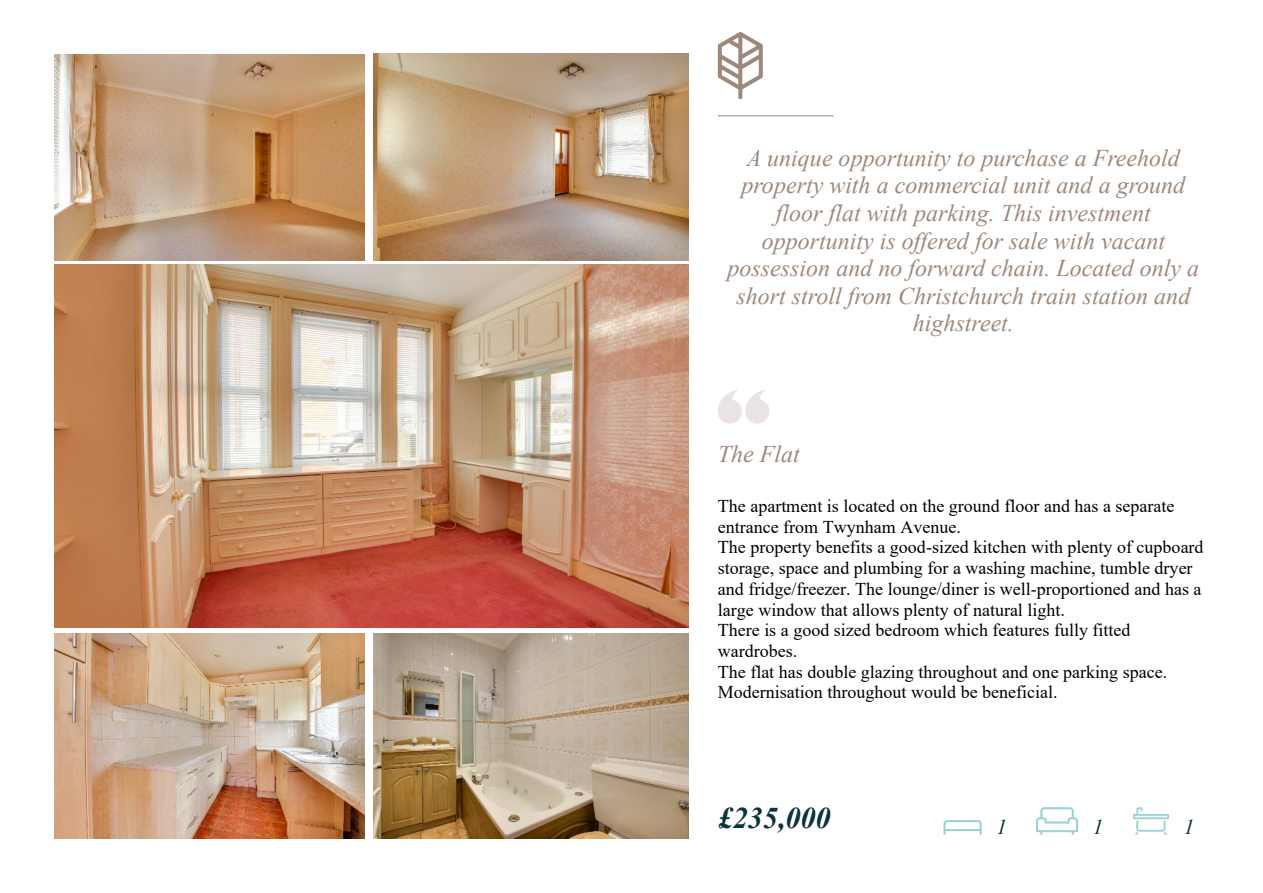
<style>
.page{position:relative;width:1263px;height:893px;background:#fff}
.page>*{position:absolute;margin:0;border:0;box-sizing:border-box;transform-origin:0 0}
.t1{font:italic 700 30px "Times New Roman";color:#0b333d}
.t2{font:italic 24px/27.6px "Times New Roman";color:#9e887b;text-align:center}
.t3{font:italic 21px "Times New Roman";color:#0b333d}
.t4{font:18px/20.7px "Times New Roman";color:#000}
</style>
<div class="page">
<img style="left:54px;top:634px;width:311px;height:205px">
<img style="left:54px;top:265px;width:634px;height:363px">
<img style="left:54px;top:54px;width:310px;height:207px">
<img style="left:373px;top:54px;width:316px;height:207px">
<img style="left:374px;top:634px;width:314px;height:205px">
<hr style="left:718px;top:115px;width:116px;height:1px;background:#9e887b">
<svg style="left:718px;top:32px;width:45px;height:67px"></svg>
<svg style="left:1133px;top:807px;width:36px;height:28px"></svg>
<svg style="left:1036px;top:807px;width:42px;height:28px"></svg>
<svg style="left:943px;top:820px;width:39px;height:15px"></svg>
<hr style="left:944px;top:829px;width:37px;height:2px;background:#98d2d4">
<svg style="left:718px;top:390px;width:51px;height:34px"></svg>
<p class="t2" style="left:727px;top:146px;width:473px">A unique opportunity to purchase a Freehold property with a commercial unit and a ground floor flat with parking. This investment opportunity is offered for sale with vacant possession and no forward chain. Located only a short stroll from Christchurch train station and highstreet.</p>
<h2 class="t2" style="left:718px;top:442px;width:84px">The Flat</h2>
<p class="t4" style="left:718px;top:497px;width:487px">The apartment is located on the ground floor and has a separate entrance from Twynham Avenue.<br>The property benefits a good-sized kitchen with plenty of cupboard storage, space and plumbing for a washing machine, tumble dryer and fridge/freezer. The lounge/diner is well-proportioned and has a large window that allows plenty of natural light.<br>There is a good sized bedroom which features fully fitted wardrobes.<br>The flat has double glazing throughout and one parking space.<br>Modernisation throughout would be beneficial.</p>
<h1 class="t1" style="left:718px;top:807px;width:114px">£235,000</h1>
<p class="t3" style="left:996px;top:820px;width:12px">1</p>
<p class="t3" style="left:1093px;top:820px;width:12px">1</p>
<p class="t3" style="left:1184px;top:820px;width:12px">1</p>
</div>
